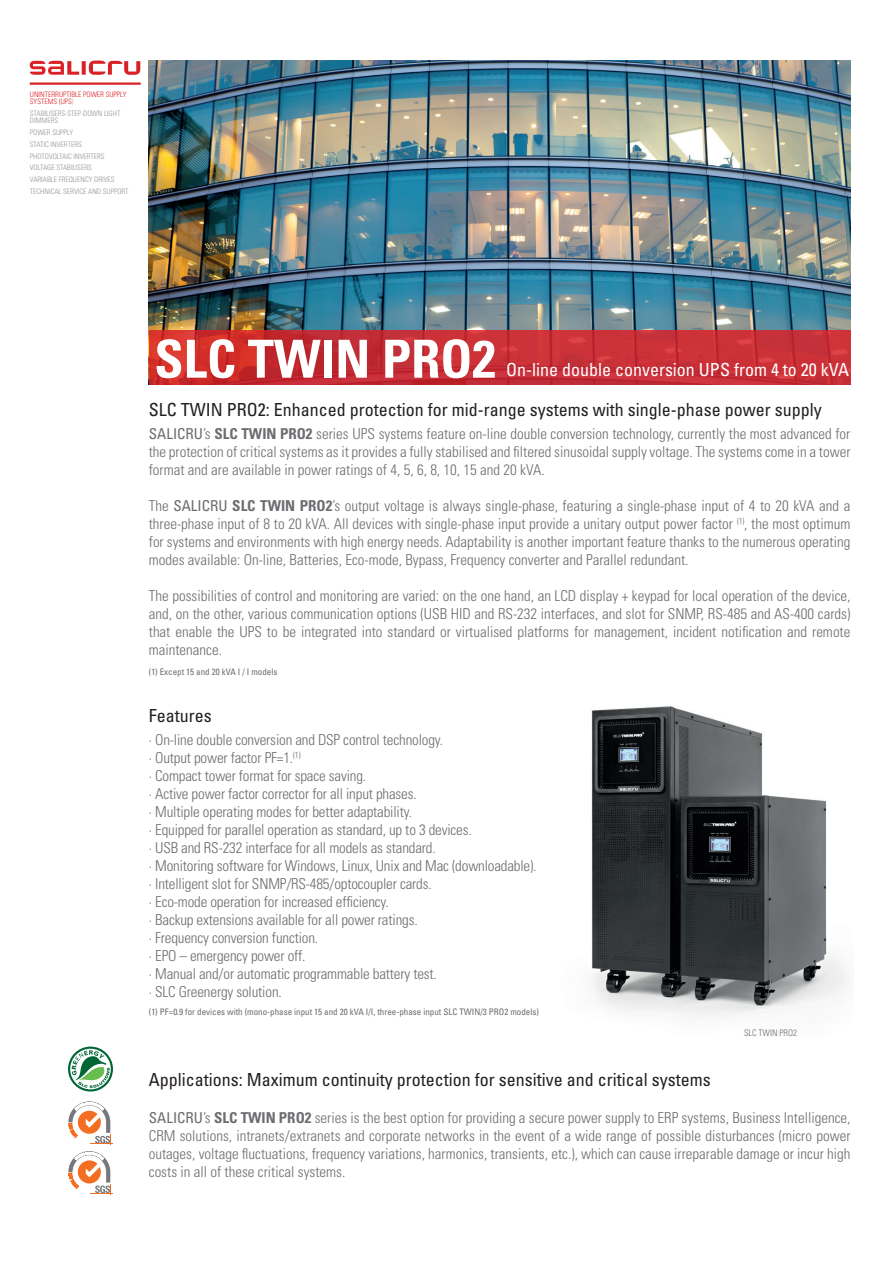
<style>
.page{position:relative;width:893px;height:1263px;background:#fff}
.page>*{position:absolute;margin:0;border:0;box-sizing:border-box;transform-origin:0 0}
.t1{font:700 condensed 52.5px "Univers LT Std";color:#fff}
.t2{font:condensed 18px "Univers LT Std";color:#231f20}
.t3{font:condensed 18px "Univers LT Std";color:#fff}
.t4{font:300 condensed 15px/18px "Univers LT Std";letter-spacing:-.01em;color:#6c6d70;text-align:justify}
.t5{font:condensed 9px "Univers LT Std";color:#6c6d70}
.t6{font:300 condensed 9px "Univers LT Std";color:#6c6d70}
.t7{font:300 condensed 7.5px/11.7px "Univers LT Std";color:#939598}
.t8{font:300 condensed 7.5px/7.5px "Univers LT Std";color:#da2128}
.s1{color:#eb9479}
.s2{font-weight:400}
.s3{font-weight:700}
</style>
<div class="page">
<img style="left:591px;top:706px;width:257px;height:313px">
<svg style="left:30px;top:60px;width:110px;height:15px"></svg>
<hr style="left:30px;top:83px;width:111px;height:2px;background:#da2128">
<svg style="left:68px;top:1046px;width:45px;height:45px"></svg>
<svg style="left:68px;top:1151px;width:45px;height:44px"></svg>
<svg style="left:68px;top:1101px;width:45px;height:44px"></svg>
<img style="left:149px;top:61px;width:701px;height:270px">
<svg style="left:149px;top:331px;width:701px;height:54px;fill:#ca3137"></svg>
<p class="t8" style="left:30px;top:90px;width:98px">UNINTERRUPTIBLE POWER SUPPLY<br>SYSTEMS (UPS<span class="s1">)</span></p>
<p class="t7" style="left:30px;top:109px;width:92px;line-height:7.5px">STABILISERS-STEP-DOWN LIGHT<br>DIMMERS</p>
<p class="t7" style="left:30px;top:127px;width:100px">POWER SUPPLY<br>STATIC INVERTERS<br>PHOTOVOLTAIC INVERTERS<br>VOLTAGE STABILISERS<br>VARIABLE FREQUENCY DRIVES<br>TECHNICAL SERVICE AND SUPPORT</p>
<h1 class="t1" style="left:154px;top:327px;width:343px">SLC TWIN PRO2</h1>
<p class="t3" style="left:506px;top:358px;width:345px">On-line double conversion UPS from 4 to 20 kVA</p>
<p class="t2" style="left:149px;top:398px;width:674px">SLC TWIN PRO2: Enhanced protection for mid-range systems with single-phase power supply</p>
<p class="t4" style="left:149px;top:424px;width:703px"><span class="s2">SALICRU</span>’s <span class="s3">SLC TWIN PRO2</span> series UPS systems feature on-line double conversion technology, currently the most advanced for the protection of critical systems as it provides a fully stabilised and filtered sinusoidal supply voltage. The systems come in a tower format and are available in power ratings of 4, 5, 6, 8, 10, 15 and 20 kVA.</p>
<p class="t4" style="left:149px;top:496px;width:703px">The <span class="s2">SALICRU</span> <span class="s3">SLC TWIN PRO2</span>’s output voltage is always single-phase, featuring a single-phase input of 4 to 20 kVA and a three-phase input of 8 to 20 kVA. All devices with single-phase input provide a unitary output power factor <sup>(1)</sup>, the most optimum for systems and environments with high energy needs. Adaptability is another important feature thanks to the numerous operating modes available: On-line, Batteries, Eco-mode, Bypass, Frequency converter and Parallel redundant.</p>
<p class="t4" style="left:149px;top:586px;width:703px">The possibilities of control and monitoring are varied: on the one hand, an LCD display + keypad for local operation of the device, and, on the other, various communication options (USB HID and RS-232 interfaces, and slot for SNMP, RS-485 and AS-400 cards) that enable the UPS to be integrated into standard or virtualised platforms for management, incident notification and remote maintenance.</p>
<p class="t5" style="left:149px;top:666px;width:130px">(1) Except 15 and 20 kVA I / I models</p>
<p class="t2" style="left:149px;top:704px;width:64px">Features</p>
<p class="t4" style="left:149px;top:730px;width:389px;text-align:left">· On-line double conversion and DSP control technology.<br>· Output power factor PF=1.<sup>(1)<br></sup>· Compact tower format for space saving.<br>· Active power factor corrector for all input phases.<br>· Multiple operating modes for better adaptability.<br>· Equipped for parallel operation as standard, up to 3 devices.<br>· USB and RS-232 interface for all models as standard.<br>· Monitoring software for Windows, Linux, Unix and Mac (downloadable). · Intelligent slot for SNMP/RS-485/optocoupler cards.<br>· Eco-mode operation for increased efficiency.<br>· Backup extensions available for all power ratings.<br>· Frequency conversion function.<br>· EPO – emergency power off.<br>· Manual and/or automatic programmable battery test.<br>· SLC Greenergy solution.</p>
<p class="t5" style="left:149px;top:1006px;width:392px">(1) PF=0.9 for devices with (mono-phase input 15 and 20 kVA I/I, three-phase input SLC TWIN/3 PRO2 models)</p>
<p class="t2" style="left:149px;top:1068px;width:563px">Applications: Maximum continuity protection for sensitive and critical systems</p>
<p class="t6" style="left:744px;top:1027px;width:54px">SLC TWIN PRO2</p>
<p class="t4" style="left:149px;top:1108px;width:703px"><span class="s2">SALICRU</span>’s <span class="s3">SLC TWIN PRO2</span> series is the best option for providing a secure power supply to ERP systems, Business Intelligence, CRM solutions, intranets/extranets and corporate networks in the event of a wide range of possible disturbances (micro power outages, voltage fluctuations, frequency variations, harmonics, transients, etc.), which can cause irreparable damage or incur high costs in all of these critical systems.</p>
</div>
